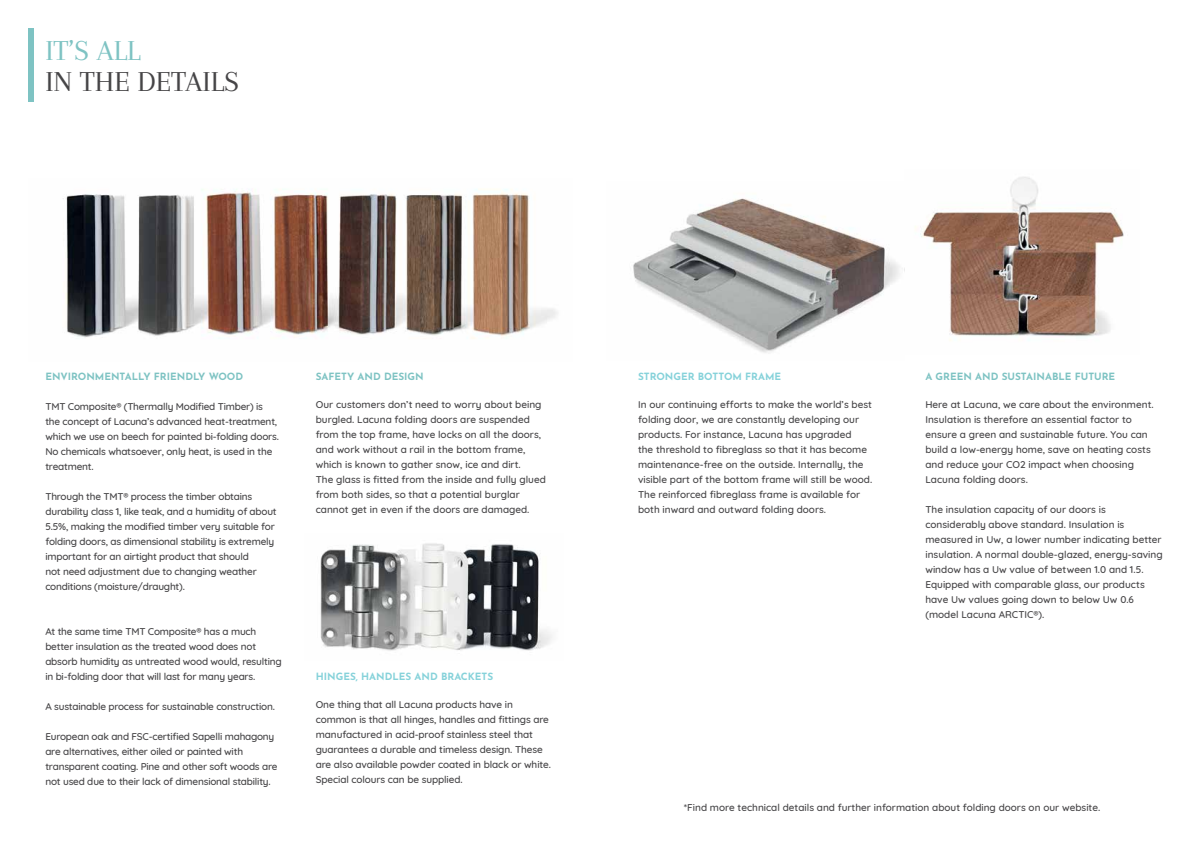
<style>
.page{position:relative;width:1191px;height:842px;background:#fff}
.page>*{position:absolute;margin:0;border:0;box-sizing:border-box;transform-origin:0 0}
.t1{font:30px "Arapey";color:#464547}
.t2{font:30px "Arapey";color:#7ec3c3}
.t3{font:500 10px/15px "Quicksand";letter-spacing:-.01em;color:#464547}
.t4{font:700 10px "Josefin Sans";color:#7ec3c3}
.t5{font:700 10px "Josefin Sans";color:#86d2da}
</style>
<div class="page">
<div style="left:28px;top:28px;width:6px;height:74px;background:#7ec3c3"></div>
<img style="left:63px;top:189px;width:495px;height:150px">
<img style="left:904px;top:177px;width:220px;height:164px">
<img style="left:320px;top:543px;width:232px;height:108px">
<img style="left:633px;top:198px;width:267px;height:155px">
<h1 class="t2" style="left:45px;top:34px;width:97px">IT’S ALL</h1>
<h1 class="t1" style="left:45px;top:65px;width:195px">IN THE DETAILS</h1>
<p class="t4" style="left:45px;top:367px;width:199px">ENVIRONMENTALLY FRIENDLY WOOD</p>
<p class="t3" style="left:45px;top:398px;width:235px">TMT Composite® (Thermally Modified Timber) is the concept of Lacuna’s advanced heat-treatment, which we use on beech for painted bi-folding doors.<br>No chemicals whatsoever, only heat, is used in the treatment.</p>
<p class="t3" style="left:45px;top:488px;width:233px">Through the TMT® process the timber obtains durability class 1, like teak, and a humidity of about 5.5%, making the modified timber very suitable for folding doors, as dimensional stability is extremely important for an airtight product that should<br>not need adjustment due to changing weather conditions (moisture/draught).</p>
<p class="t3" style="left:45px;top:623px;width:238px">At the same time TMT Composite® has a much better insulation as the treated wood does not absorb humidity as untreated wood would, resulting in bi-folding door that will last for many years.</p>
<p class="t3" style="left:45px;top:698px;width:231px">A sustainable process for sustainable construction.</p>
<p class="t3" style="left:45px;top:728px;width:234px">European oak and FSC-certified Sapelli mahagony are alternatives, either oiled or painted with transparent coating. Pine and other soft woods are not used due to their lack of dimensional stability.</p>
<p class="t4" style="left:316px;top:367px;width:109px">SAFETY AND DESIGN</p>
<p class="t3" style="left:316px;top:396px;width:232px">Our customers don’t need to worry about being burgled. Lacuna folding doors are suspended from the top frame, have locks on all the doors, and work without a rail in the bottom frame, which is known to gather snow, ice and dirt.<br>The glass is fitted from the inside and fully glued from both sides, so that a potential burglar cannot get in even if the doors are damaged.</p>
<p class="t5" style="left:316px;top:668px;width:179px">HINGES, HANDLES AND BRACKETS</p>
<p class="t3" style="left:316px;top:696px;width:237px">One thing that all Lacuna products have in common is that all hinges, handles and fittings are manufactured in acid-proof stainless steel that guarantees a durable and timeless design. These are also available powder coated in black or white.<br>Special colours can be supplied.</p>
<p class="t5" style="left:638px;top:367px;width:145px">STRONGER BOTTOM FRAME</p>
<p class="t3" style="left:638px;top:396px;width:236px">In our continuing efforts to make the world’s best folding door, we are constantly developing our products. For instance, Lacuna has upgraded<br>the threshold to fibreglass so that it has become maintenance-free on the outside. Internally, the visible part of the bottom frame will still be wood.<br>The reinforced fibreglass frame is available for both inward and outward folding doors.</p>
<p class="t4" style="left:925px;top:367px;width:191px">A GREEN AND SUSTAINABLE FUTURE</p>
<p class="t3" style="left:925px;top:396px;width:230px">Here at Lacuna, we care about the environment.<br>Insulation is therefore an essential factor to ensure a green and sustainable future. You can build a low-energy home, save on heating costs and reduce your CO2 impact when choosing Lacuna folding doors.</p>
<p class="t3" style="left:925px;top:501px;width:239px">The insulation capacity of our doors is considerably above standard. Insulation is measured in Uw, a lower number indicating better insulation. A normal double-glazed, energy-saving window has a Uw value of between 1.0 and 1.5.<br>Equipped with comparable glass, our products have Uw values going down to below Uw 0.6 (model Lacuna ARCTIC®).</p>
<p class="t3" style="left:684px;top:799px;width:418px">*Find more technical details and further information about folding doors on our website.</p>
</div>
